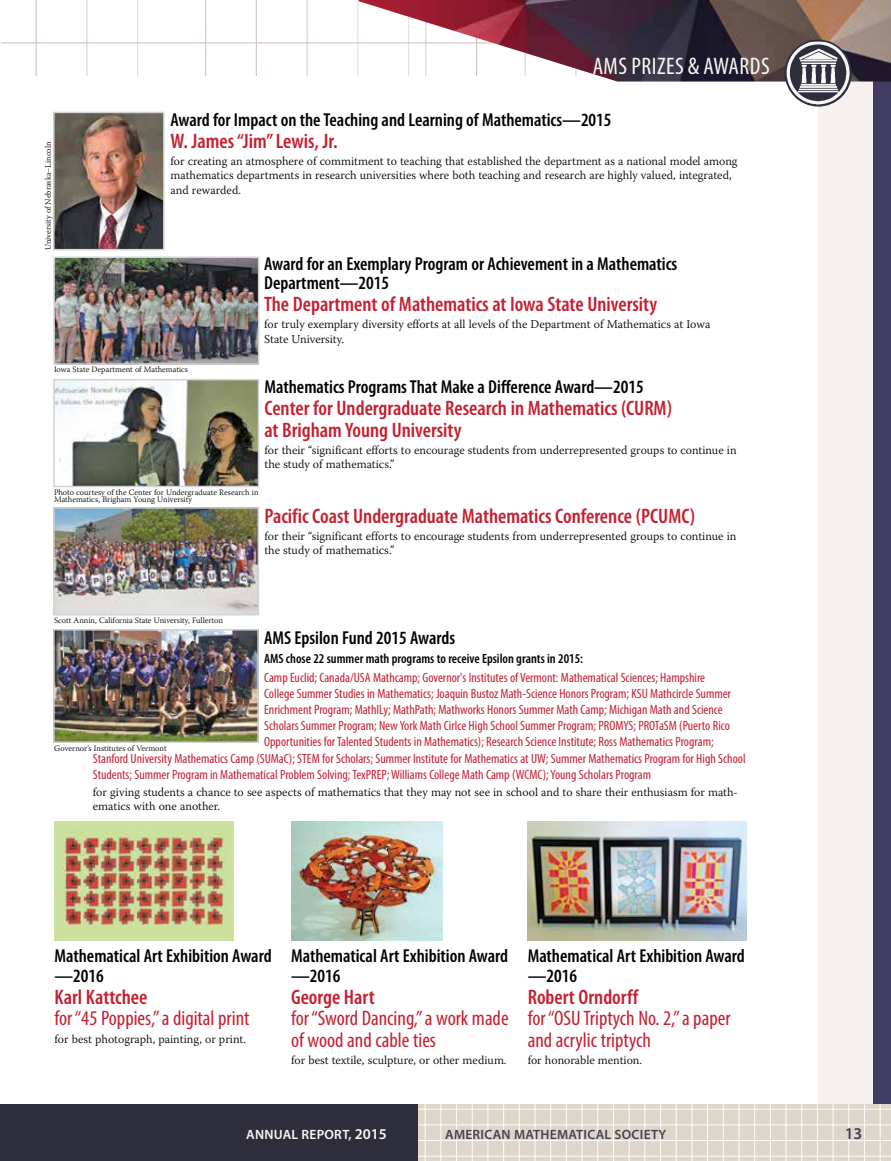
<style>
.page{position:relative;width:891px;height:1161px;background:#fff}
.page>*{position:absolute;margin:0;border:0;box-sizing:border-box;transform-origin:0 0}
.t1{font:condensed 24px "Myriad Pro";letter-spacing:.02em;color:#f9f8f6}
.t2{font:600 condensed 21px/21.8px "Myriad Pro";color:#c42031}
.t3{font:condensed 21px/21.8px "Myriad Pro";color:#c42031}
.t4{font:600 condensed 18.75px/19.5px "Myriad Pro";color:#000}
.t5{font:600 16.5px "Myriad Pro";color:#44414e}
.t6{font:condensed 13.5px "Myriad Pro";color:#c42031}
.t7{font:600 condensed 13.5px "Myriad Pro";color:#000}
.t8{font:600 13.5px "Myriad Pro";letter-spacing:.02em;color:#45424f}
.t9{font:600 13.5px "Myriad Pro";letter-spacing:.02em;color:#f9f8f6}
.t10{font:300 12px/14.4px "Warnock Pro";color:#000}
.t11{font:300 8.25px/7.5px "Warnock Pro";color:#000}
.s1{font-size:15px}
</style>
<div class="page">
<img style="left:2px;top:0;width:357px;height:75px">
<div style="left:818px;top:78px;width:72px;height:1026px;background:#f4f1ee"></div>
<div style="left:873px;top:0;width:18px;height:1161px;background:#413d62"></div>
<img style="left:359px;top:0;width:532px;height:82px">
<div style="left:0;top:1104px;width:419px;height:57px;background:#2e2d3c"></div>
<div style="left:418px;top:1104px;width:473px;height:57px;background:#ded6cb"></div>
<hr style="left:418px;top:1104px;width:1px;height:57px;background:#fff">
<hr style="left:425px;top:1104px;width:1px;height:57px;background:#fff">
<hr style="left:441px;top:1104px;width:1px;height:57px;background:#fff">
<hr style="left:456px;top:1104px;width:1px;height:57px;background:#fff">
<hr style="left:472px;top:1104px;width:1px;height:57px;background:#fff">
<hr style="left:488px;top:1104px;width:1px;height:57px;background:#fff">
<hr style="left:503px;top:1104px;width:1px;height:57px;background:#fff">
<hr style="left:519px;top:1104px;width:1px;height:57px;background:#fff">
<hr style="left:535px;top:1104px;width:1px;height:57px;background:#fff">
<hr style="left:550px;top:1104px;width:1px;height:57px;background:#fff">
<hr style="left:566px;top:1104px;width:1px;height:57px;background:#fff">
<hr style="left:582px;top:1104px;width:1px;height:57px;background:#fff">
<hr style="left:598px;top:1104px;width:1px;height:57px;background:#fff">
<hr style="left:613px;top:1104px;width:1px;height:57px;background:#fff">
<hr style="left:629px;top:1104px;width:1px;height:57px;background:#fff">
<hr style="left:645px;top:1104px;width:1px;height:57px;background:#fff">
<hr style="left:660px;top:1104px;width:1px;height:57px;background:#fff">
<hr style="left:676px;top:1104px;width:1px;height:57px;background:#fff">
<hr style="left:692px;top:1104px;width:1px;height:57px;background:#fff">
<hr style="left:707px;top:1104px;width:1px;height:57px;background:#fff">
<hr style="left:723px;top:1104px;width:1px;height:57px;background:#fff">
<hr style="left:739px;top:1104px;width:1px;height:57px;background:#fff">
<hr style="left:754px;top:1104px;width:1px;height:57px;background:#fff">
<hr style="left:770px;top:1104px;width:1px;height:57px;background:#fff">
<hr style="left:786px;top:1104px;width:1px;height:57px;background:#fff">
<hr style="left:801px;top:1104px;width:1px;height:57px;background:#fff">
<hr style="left:817px;top:1104px;width:1px;height:57px;background:#fff">
<hr style="left:833px;top:1104px;width:1px;height:57px;background:#fff">
<hr style="left:849px;top:1104px;width:1px;height:57px;background:#fff">
<hr style="left:864px;top:1104px;width:1px;height:57px;background:#fff">
<hr style="left:880px;top:1104px;width:1px;height:57px;background:#fff">
<hr style="left:418px;top:1160px;width:473px;height:1px;background:#fff">
<hr style="left:418px;top:1156px;width:473px;height:1px;background:#fff">
<hr style="left:418px;top:1140px;width:473px;height:1px;background:#fff">
<hr style="left:418px;top:1125px;width:473px;height:1px;background:#fff">
<hr style="left:418px;top:1109px;width:473px;height:1px;background:#fff">
<hr style="left:418px;top:1104px;width:473px;height:1px;background:#fff">
<hr style="left:890px;top:1104px;width:1px;height:57px;background:#fff">
<img style="left:785px;top:42px;width:67px;height:65px">
<img style="left:56px;top:260px;width:200px;height:102px">
<div style="left:53px;top:257px;width:206px;height:108px;border:2px solid #d1d3d4"></div>
<img style="left:56px;top:382px;width:200px;height:102px">
<div style="left:53px;top:379px;width:206px;height:108px;border:2px solid #d1d3d4"></div>
<img style="left:56px;top:510px;width:200px;height:102px">
<div style="left:53px;top:507px;width:206px;height:108px;border:2px solid #d1d3d4"></div>
<img style="left:56px;top:632px;width:200px;height:108px">
<div style="left:53px;top:629px;width:206px;height:114px;border:2px solid #d1d3d4"></div>
<img style="left:56px;top:115px;width:106px;height:132px">
<div style="left:53px;top:112px;width:112px;height:138px;border:2px solid #d1d3d4"></div>
<img style="left:55px;top:821px;width:179px;height:120px">
<img style="left:291px;top:821px;width:152px;height:120px">
<img style="left:528px;top:821px;width:218px;height:120px">
<p class="t11" style="left:44px;top:250px;width:110px;rotate:-90deg">University of Nebraska–Lincoln</p>
<h1 class="t1" style="left:593px;top:52px;width:178px">AMS PRIZES &amp; AWARDS</h1>
<h3 class="t4" style="left:171px;top:110px;width:443px">Award for Impact on the Teaching and Learning of Mathematics—2015</h3>
<h2 class="t2" style="left:171px;top:130px;width:169px">W. James “Jim” Lewis, Jr.</h2>
<p class="t10" style="left:171px;top:153px;width:569px">for creating an atmosphere of commitment to teaching that established the department as a national model among mathematics departments in research universities where both teaching and research are highly valued, integrated, and rewarded.</p>
<h3 class="t4" style="left:264px;top:254px;width:415px">Award for an Exemplary Program or Achievement in a Mathematics<br>Department—2015</h3>
<h2 class="t2" style="left:264px;top:293px;width:394px">The Department of Mathematics at Iowa State University</h2>
<p class="t10" style="left:264px;top:317px;width:448px">for truly exemplary diversity efforts at all levels of the Department of Mathematics at Iowa<br>State University.</p>
<h3 class="t4" style="left:265px;top:377px;width:381px">Mathematics Programs That Make a Difference Award—2015</h3>
<h2 class="t2" style="left:265px;top:397px;width:409px">Center for Undergraduate Research in Mathematics (CURM) at Brigham Young University</h2>
<p class="t10" style="left:265px;top:443px;width:474px">for their “significant efforts to encourage students from underrepresented groups to continue in the study of mathematics.”</p>
<h2 class="t2" style="left:264px;top:504px;width:432px">Pacific Coast Undergraduate Mathematics Conference (PCUMC)</h2>
<p class="t10" style="left:264px;top:528px;width:474px">for their “significant efforts to encourage students from underrepresented groups to continue in the study of mathematics.”</p>
<p class="t11" style="left:54px;top:366px;width:136px">Iowa State Department of Mathematics</p>
<p class="t11" style="left:54px;top:488px;width:206px">Photo courtesy of the Center for Undergraduate Research in<br>Mathematics, Brigham Young University</p>
<p class="t11" style="left:54px;top:616px;width:171px">Scott Annin, California State University, Fullerton</p>
<h3 class="t4" style="left:264px;top:627px;width:193px">AMS Epsilon Fund 2015 Awards</h3>
<p class="t7" style="left:264px;top:650px;width:320px">AMS chose 22 summer math programs to receive Epsilon grants in 2015:</p>
<p class="t6" style="left:264px;top:669px;width:442px">Camp Euclid; Canada/USA Mathcamp; Governor's Institutes of Vermont: Mathematical Sciences; Hampshire</p>
<p class="t6" style="left:264px;top:685px;width:468px">College Summer Studies in Mathematics; Joaquin Bustoz Math-Science Honors Program; KSU Mathcircle Summer</p>
<p class="t6" style="left:264px;top:701px;width:460px">Enrichment Program; MathILy; MathPath; Mathworks Honors Summer Math Camp; Michigan Math and Science</p>
<p class="t6" style="left:264px;top:718px;width:467px">Scholars Summer Program; New York Math Cirlce High School Summer Program; PROMYS; PROTaSM (Puerto Rico</p>
<p class="t6" style="left:264px;top:734px;width:451px">Opportunities for Talented Students in Mathematics); Research Science Institute; Ross Mathematics Program;</p>
<p class="t6" style="left:93px;top:750px;width:654px">Stanford University Mathematics Camp (SUMaC); STEM for Scholars; Summer Institute for Mathematics at UW; Summer Mathematics Program for High School</p>
<p class="t6" style="left:93px;top:766px;width:560px">Students; Summer Program in Mathematical Problem Solving; TexPREP; Williams College Math Camp (WCMC); Young Scholars Program</p>
<p class="t10" style="left:93px;top:784px;width:647px">for giving students a chance to see aspects of mathematics that they may not see in school and to share their enthusiasm for math&shy;ematics with one another.</p>
<p class="t11" style="left:54px;top:744px;width:114px">Governor’s Institutes of Vermont</p>
<h3 class="t4" style="left:55px;top:946px;width:219px">Mathematical Art Exhibition Award —2016</h3>
<h2 class="t2" style="left:55px;top:985px;width:94px">Karl Kattchee</h2>
<h2 class="t3" style="left:55px;top:1007px;width:196px">for “45 Poppies,” a digital print</h2>
<p class="t10" style="left:55px;top:1031px;width:193px">for best photograph, painting, or print.</p>
<h3 class="t4" style="left:291px;top:946px;width:219px">Mathematical Art Exhibition Award —2016</h3>
<h2 class="t2" style="left:291px;top:985px;width:85px">George Hart</h2>
<h2 class="t3" style="left:291px;top:1007px;width:219px">for “Sword Dancing,” a work made of wood and cable ties</h2>
<p class="t10" style="left:291px;top:1053px;width:217px">for best textile, sculpture, or other medium.</p>
<h3 class="t4" style="left:528px;top:946px;width:219px">Mathematical Art Exhibition Award —2016</h3>
<h2 class="t2" style="left:528px;top:985px;width:112px">Robert Orndorff</h2>
<h2 class="t3" style="left:528px;top:1007px;width:204px">for “OSU Triptych No. 2,” a paper and acrylic triptych</h2>
<p class="t10" style="left:528px;top:1053px;width:116px">for honorable mention.</p>
<p class="t9" style="left:246px;top:1125px;width:142px">ANNUAL REPORT, <span class="s1">2015</span></p>
<p class="t8" style="left:445px;top:1125px;width:223px">AMERICAN MATHEMATICAL SOCIETY</p>
<h3 class="t5" style="left:845px;top:1123px;width:19px">13</h3>
</div>
